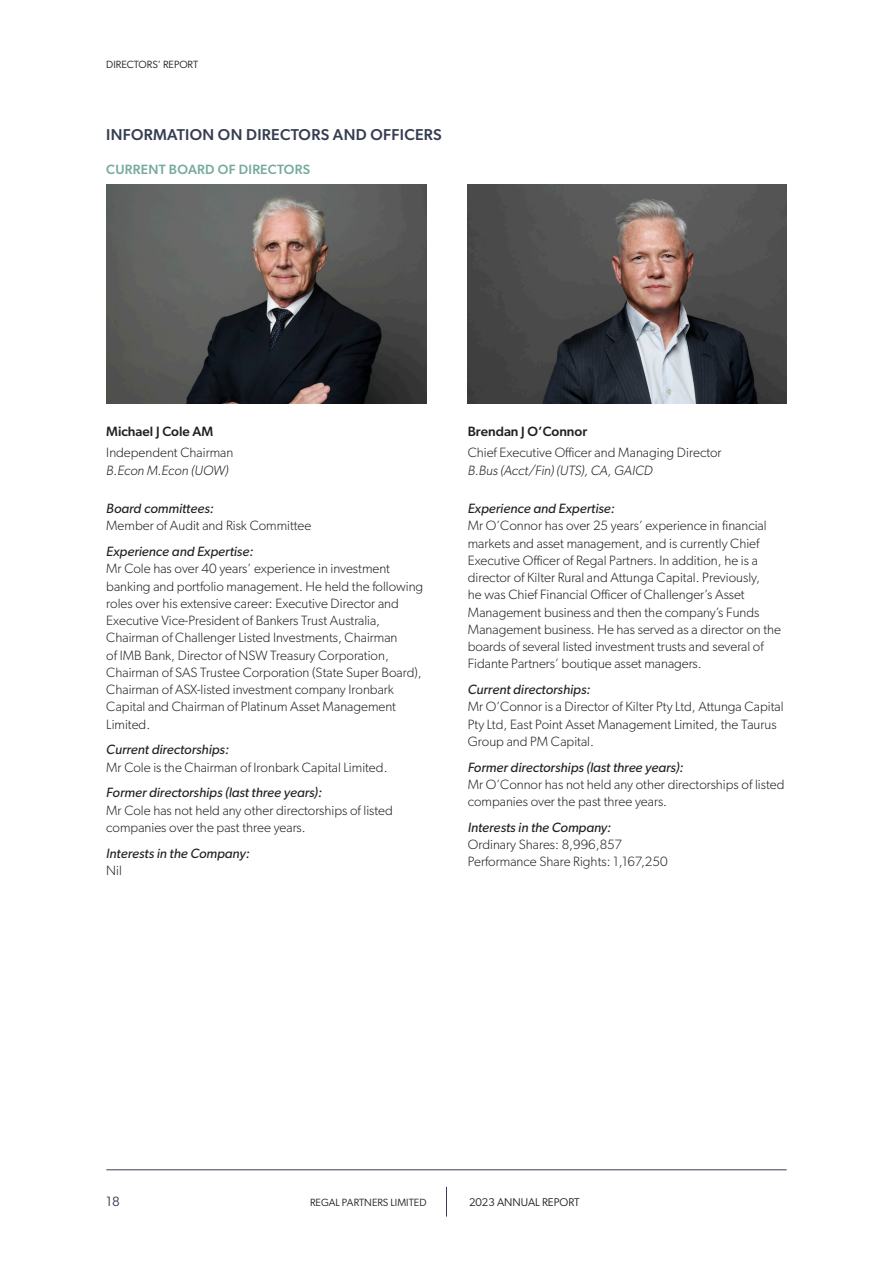
<style>
.page{position:relative;width:893px;height:1263px;background:#fff}
.page>*{position:absolute;margin:0;border:0;box-sizing:border-box;transform-origin:0 0}
._4__MainHead_Semi-bold_12pt{font:500 15.75px "Gibson";letter-spacing:.02em;color:#363d50}
._1__Body{font:300 13.5px/17.2px "Gibson";color:#231f20}
._3__BodySemiBold{font:500 13.5px "Gibson";color:#231f20}
._1__Body-2{font:italic 13.5px/17.2px "Gibson";color:#231f20}
._5__SubHead_Semi-Bold_9_5pt{font:500 13.5px "Gibson";letter-spacing:.02em;color:#77aa9e}
.t1{font:13.5px "Gibson";color:#363d50}
.t2{font:11.25px "Gibson";color:#231f20}
.t3{font:10.5px "Gibson";color:#231f20}
.s1{font-style:italic}
.s2{font-weight:400;font-style:italic}
.s3{font-weight:300;font-style:normal}
</style>
<div class="page">
<svg style="left:446px;top:1187px;width:1px;height:29px"></svg>
<hr style="left:106px;top:1169px;width:681px;height:1px;background:#363d50">
<img style="left:106px;top:185px;width:320px;height:219px">
<img style="left:468px;top:185px;width:319px;height:219px">
<p class="t3" style="left:106px;top:58px;width:93px">DIRECTORS’ REPORT</p>
<p class="_4__MainHead_Semi-bold_12pt" style="left:106px;top:125px;width:337px">INFORMATION ON DIRECTORS AND OFFICERS</p>
<p class="_5__SubHead_Semi-Bold_9_5pt" style="left:106px;top:162px;width:205px">CURRENT BOARD OF DIRECTORS</p>
<p class="_3__BodySemiBold" style="left:106px;top:423px;width:108px">Michael J Cole AM</p>
<p class="_1__Body" style="left:106px;top:444px;width:129px">Independent Chairman<br><span class="s1">B.Econ M.Econ (UOW)</span></p>
<p class="_1__Body" style="left:106px;top:500px;width:206px"><span class="s2">Board committees:<br></span>Member of Audit and Risk Committee</p>
<p class="_1__Body" style="left:106px;top:543px;width:318px"><span class="s2">Experience and Expertise:<br></span>Mr Cole has over 40 years’ experience in investment banking and portfolio management. He held the following roles over his extensive career: Executive Director and Executive Vice-President of Bankers Trust Australia, Chairman of Challenger Listed Investments, Chairman<br>of IMB Bank, Director of NSW Treasury Corporation, Chairman of SAS Trustee Corporation (State Super Board), Chairman of ASX-listed investment company Ironbark Capital and Chairman of Platinum Asset Management Limited.</p>
<p class="_1__Body" style="left:106px;top:741px;width:283px"><span class="s2">Current directorships:<br></span>Mr Cole is the Chairman of Ironbark Capital Limited.</p>
<p class="_1__Body" style="left:106px;top:784px;width:288px"><span class="s2">Former directorships (last three years):<br></span>Mr Cole has not held any other directorships of listed companies over the past three years.</p>
<p class="_1__Body-2" style="left:106px;top:844px;width:145px">Interests in the Company:<br><span class="s3">Nil</span></p>
<p class="_3__BodySemiBold" style="left:468px;top:423px;width:121px">Brendan J O’Connor</p>
<p class="_1__Body" style="left:468px;top:444px;width:255px">Chief Executive Officer and Managing Director<br><span class="s1">B.Bus (Acct/Fin) (UTS), CA, GAICD</span></p>
<p class="_1__Body" style="left:468px;top:500px;width:315px"><span class="s2">Experience and Expertise:<br></span>Mr O’Connor has over 25 years’ experience in financial markets and asset management, and is currently Chief Executive Officer of Regal Partners. In addition, he is a director of Kilter Rural and Attunga Capital. Previously,<br>he was Chief Financial Officer of Challenger’s Asset Management business and then the company’s Funds Management business. He has served as a director on the boards of several listed investment trusts and several of Fidante Partners’ boutique asset managers.</p>
<p class="_1__Body" style="left:468px;top:681px;width:317px"><span class="s2">Current directorships:<br></span>Mr O’Connor is a Director of Kilter Pty Ltd, Attunga Capital Pty Ltd, East Point Asset Management Limited, the Taurus Group and PM Capital.</p>
<p class="_1__Body" style="left:468px;top:758px;width:318px"><span class="s2">Former directorships (last three years):<br></span>Mr O’Connor has not held any other directorships of listed companies over the past three years.</p>
<p class="_1__Body" style="left:468px;top:818px;width:201px"><span class="s2">Interests in the Company:<br></span>Ordinary Shares: 8,996,857<br>Performance Share Rights: 1,167,250</p>
<p class="t1" style="left:106px;top:1193px;width:15px">18</p>
<p class="t3" style="left:310px;top:1196px;width:118px">REGAL PARTNERS LIMITED</p>
<p class="t2" style="left:469px;top:1195px;width:112px">2023 ANNUAL REPORT</p>
</div>
